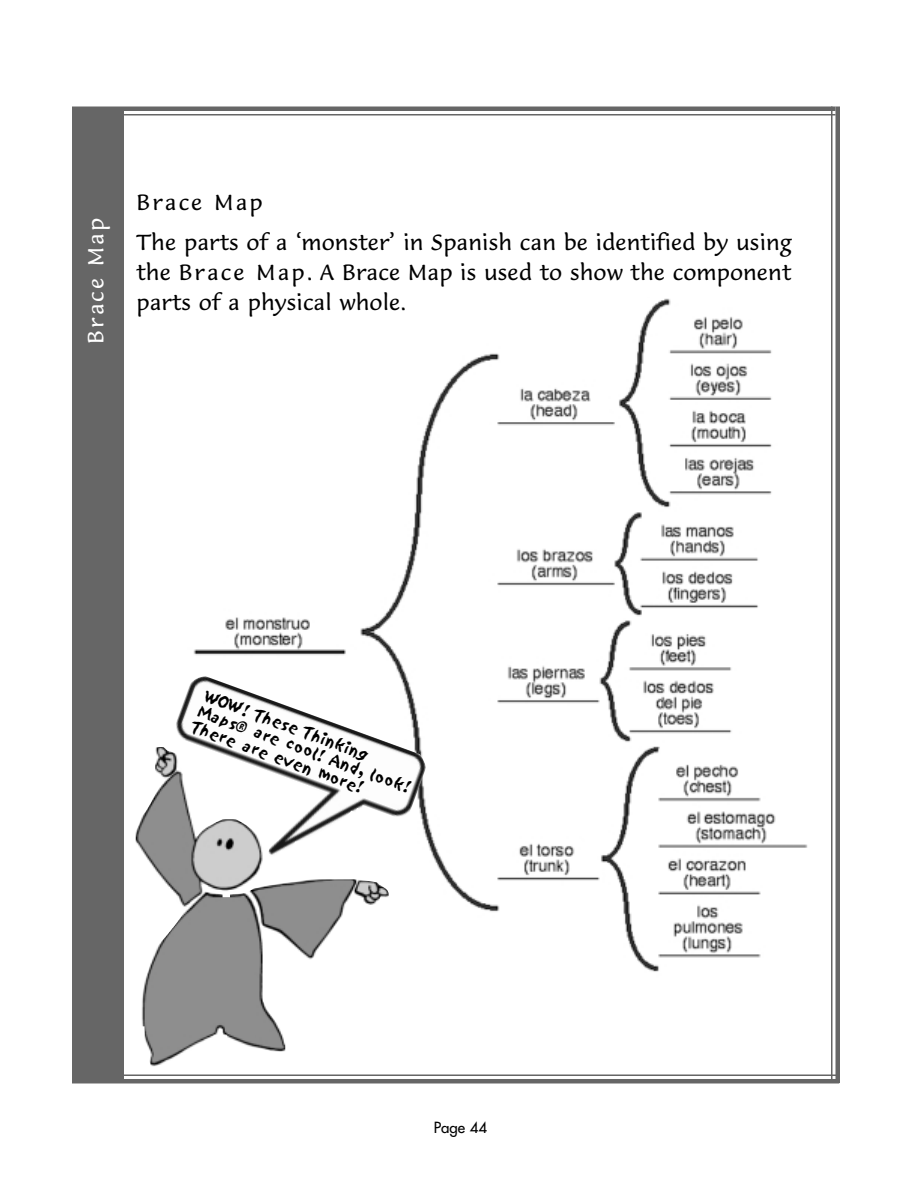
<style>
.page{position:relative;width:918px;height:1188px;background:#fff}
.page>*{position:absolute;margin:0;border:0;box-sizing:border-box;transform-origin:0 0}
.t1{font:21px/40.2px "Lucida Casual";color:#000}
.t2{font:21px "Lucida Casual";letter-spacing:.095em;color:#fff}
.t3{font:15px/16.5px "Sand";color:#000}
.t4{font:15px "Futura";color:#000}
</style>
<div class="page">
<div style="left:72px;top:111px;width:51px;height:969px;background:#666"></div>
<div style="left:72px;top:106px;width:764px;height:5px;background:#666"></div>
<hr style="left:72px;top:114px;width:764px;height:1px;background:#666">
<hr style="left:72px;top:1074px;width:767px;height:2px;background:#666">
<hr style="left:72px;top:1079px;width:767px;height:4px;background:#666">
<hr style="left:836px;top:106px;width:4px;height:977px;background:#666">
<hr style="left:831px;top:106px;width:2px;height:977px;background:#666">
<img style="left:193px;top:298px;width:615px;height:674px">
<img style="left:136px;top:747px;width:253px;height:320px">
<img style="left:176px;top:676px;width:250px;height:182px">
<p class="t2" style="left:86px;top:344px;width:128px;rotate:-90deg">Brace Map</p>
<p class="t1" style="left:136px;top:184px;width:657px">Brace Map<br>The parts of a ‘monster’ in Spanish can be identified by using</p>
<p class="t1" style="left:136px;top:260px;width:656px;line-height:29.7px">the Brace Map. A Brace Map is used to show the component parts of a physical whole.</p>
<p class="t3" style="left:208px;top:688px;width:227px;rotate:20deg">WOW! These Thinking<br>Maps® are cool! And, look!<br>There are even more!</p>
<p class="t4" style="left:434px;top:1122px;width:55px">Page 44</p>
</div>
